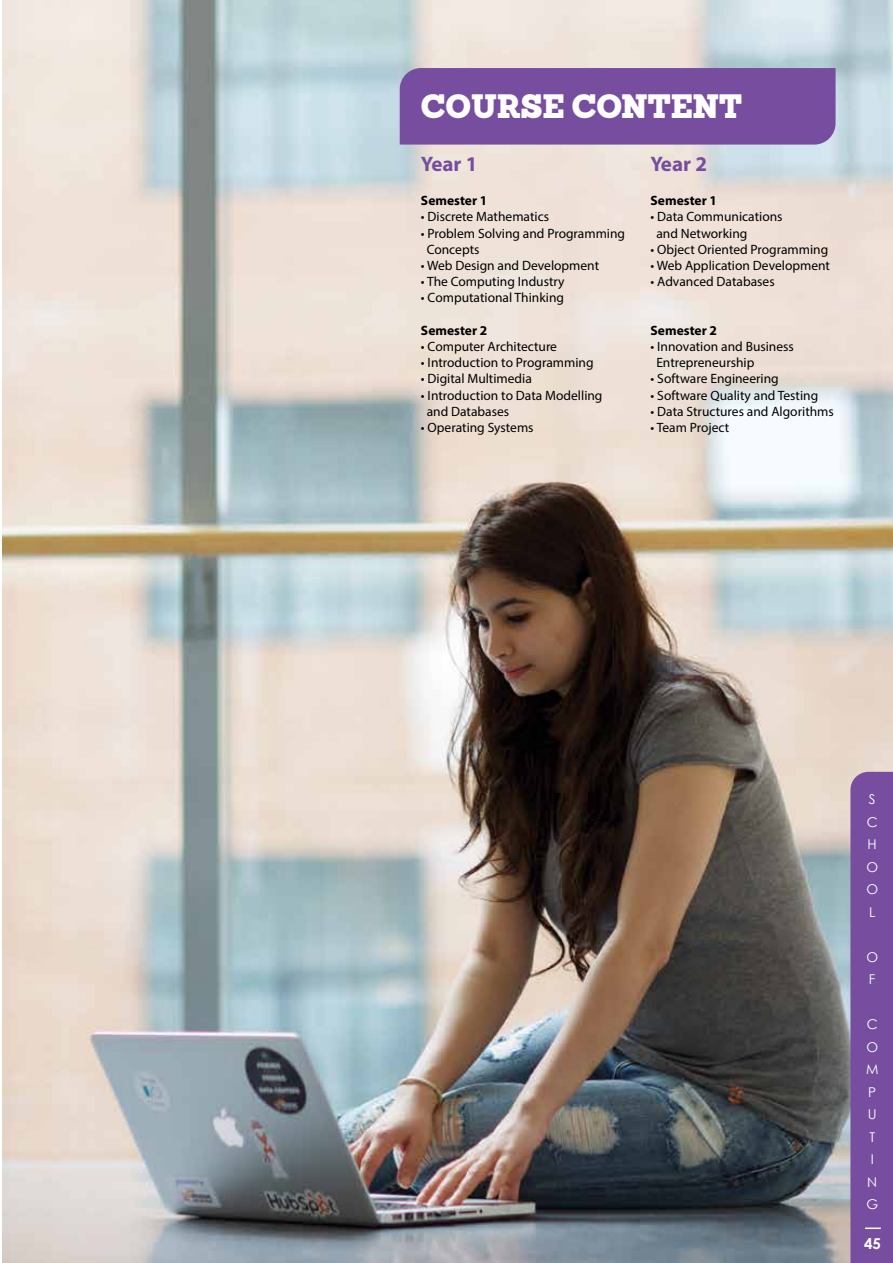
<style>
.page{position:relative;width:893px;height:1263px;background:#fff}
.page>*{position:absolute;margin:0;border:0;box-sizing:border-box;transform-origin:0 0}
.t1{font:900 33px "Sanchez";letter-spacing:-.005em;color:#fff}
.t2{font:700 21px "Myriad Pro";color:#774e9f}
.t3{font:700 15px "Century Gothic";color:#fff}
.t4{font:13.5px/16.2px "Myriad Pro";color:#000}
.t5{font:700 13.5px "Myriad Pro";color:#000}
.t6{font:13.5px/22.5px "Century Gothic";color:#fff}
</style>
<div class="page">
<img style="left:2px;top:0;width:891px;height:1263px">
<div style="left:850px;top:772px;width:43px;height:491px;background:#774e9f"></div>
<div style="left:400px;top:68px;width:436px;height:77px;background:#774e9f"></div>
<h1 class="t1" style="left:421px;top:83px;width:323px">COURSE CONTENT</h1>
<h2 class="t2" style="left:421px;top:150px;width:58px">Year 1</h2>
<p class="t5" style="left:421px;top:192px;width:68px">Semester 1</p>
<p class="t4" style="left:421px;top:209px;width:130px">• Discrete Mathematics</p>
<p class="t4" style="left:427px;top:225px;width:200px;text-indent:-6px">• Problem Solving and Programming<br>Concepts</p>
<p class="t4" style="left:421px;top:257px;width:180px">• Web Design and Development</p>
<p class="t4" style="left:421px;top:273px;width:145px">• The Computing Industry</p>
<p class="t4" style="left:421px;top:290px;width:145px">• Computational Thinking</p>
<p class="t5" style="left:421px;top:321px;width:68px">Semester 2</p>
<p class="t4" style="left:421px;top:338px;width:138px">• Computer Architecture</p>
<p class="t4" style="left:421px;top:354px;width:174px">• Introduction to Programming</p>
<p class="t4" style="left:421px;top:371px;width:112px">• Digital Multimedia</p>
<p class="t4" style="left:427px;top:387px;width:177px;text-indent:-6px">• Introduction to Data Modelling and Databases</p>
<p class="t4" style="left:421px;top:419px;width:114px">• Operating Systems</p>
<h2 class="t2" style="left:651px;top:150px;width:58px">Year 2</h2>
<p class="t5" style="left:651px;top:192px;width:68px">Semester 1</p>
<p class="t4" style="left:656px;top:209px;width:128px;text-indent:-6px">• Data Communications and Networking</p>
<p class="t4" style="left:651px;top:241px;width:179px">• Object Oriented Programming</p>
<p class="t4" style="left:651px;top:257px;width:181px">• Web Application Development</p>
<p class="t4" style="left:651px;top:273px;width:126px">• Advanced Databases</p>
<p class="t5" style="left:651px;top:321px;width:68px">Semester 2</p>
<p class="t4" style="left:656px;top:338px;width:139px;text-indent:-6px">• Innovation and Business<br>Entrepreneurship</p>
<p class="t4" style="left:651px;top:371px;width:130px">• Software Engineering</p>
<p class="t4" style="left:651px;top:387px;width:169px">• Software Quality and Testing</p>
<p class="t4" style="left:651px;top:403px;width:185px">• Data Structures and Algorithms</p>
<p class="t4" style="left:651px;top:419px;width:80px">• Team Project</p>
<p class="t6" style="left:866px;top:788px;width:13px">S<br>C<br>H<br>O<br>O<br>L</p>
<p class="t6" style="left:866px;top:945px;width:13px">O<br>F</p>
<p class="t6" style="left:866px;top:1013px;width:14px;text-align:center">C<br>O<br>M<br>P<br>U<br>T<br>I<br>N<br>G</p>
<p class="t3" style="left:864px;top:1234px;width:18px">45</p>
</div>
